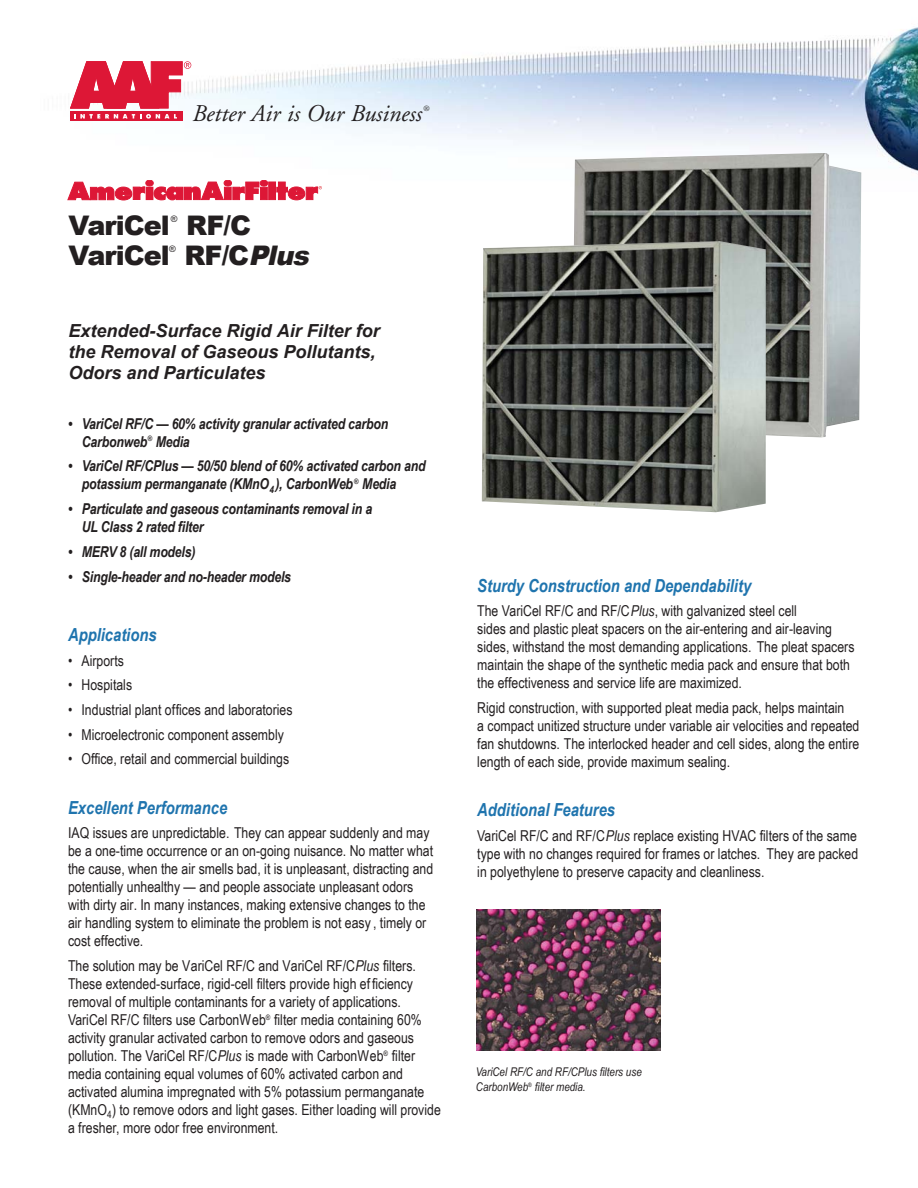
<style>
.page{position:relative;width:918px;height:1188px;background:#fff}
.page>*{position:absolute;margin:0;border:0;box-sizing:border-box;transform-origin:0 0}
.t1{font:900 27px "Arial";letter-spacing:-.035em;color:#231f20}
.t2{font:italic 24px "Adobe Garamond";color:#231f20}
.t3{font:italic 700 18px "Arial Narrow";color:#1f74ae}
.t4{font:italic 700 18px/21px "Arial";color:#231f20}
.t5{font:15px/18px "Arial Narrow";color:#231f20}
.t6{font:italic 700 15px/18px "Arial Narrow";letter-spacing:-.015em;color:#231f20}
.t7{font:italic 12px/15px "Arial Narrow";color:#231f20}
.t8{font:9px "Arial";color:#231f20}
.t9{font:7.95px "Adobe Garamond";color:#231f20}
.s1{font-style:italic}
</style>
<div class="page">
<img style="left:146px;top:27px;width:772px;height:169px">
<svg style="left:233px;top:182px;width:26px;height:18px"></svg>
<div style="left:269px;top:182px;width:7px;height:18px;background:#dd1736"></div>
<svg style="left:276px;top:182px;width:46px;height:18px"></svg>
<svg style="left:68px;top:181px;width:156px;height:19px"></svg>
<div style="left:224px;top:187px;width:7px;height:13px;background:#dd1736"></div>
<div style="left:224px;top:181px;width:8px;height:5px;background:#dd1736;border-radius:50%"></div>
<div style="left:224px;top:181px;width:8px;height:5px;border:1px solid #dd1736;border-radius:50%"></div>
<div style="left:261px;top:187px;width:6px;height:13px;background:#dd1736"></div>
<div style="left:260px;top:187px;width:7px;height:13px;border:1px solid #dd1736"></div>
<div style="left:260px;top:181px;width:8px;height:5px;background:#dd1736;border-radius:50%"></div>
<div style="left:260px;top:181px;width:8px;height:5px;border:1px solid #dd1736;border-radius:50%"></div>
<div style="left:70px;top:111px;width:113px;height:10px;background:#dd1736"></div>
<svg style="left:70px;top:61px;width:121px;height:58px"></svg>
<img style="left:477px;top:910px;width:183px;height:141px">
<img style="left:572px;top:153px;width:289px;height:284px">
<img style="left:482px;top:241px;width:284px;height:271px">
<h2 class="t2" style="left:192px;top:104px;width:231px">Better Air is Our Business</h2>
<p class="t9" style="left:423px;top:105px;width:8px">®</p>
<h1 class="t1" style="left:69px;top:210px;width:103px">VariCel</h1>
<p class="t8" style="left:171px;top:216px;width:8px">®</p>
<h1 class="t1" style="left:186px;top:210px;width:66px">RF/C</h1>
<h1 class="t1" style="left:69px;top:240px;width:103px">VariCel</h1>
<p class="t8" style="left:169px;top:246px;width:8px">®</p>
<h1 class="t1" style="left:184px;top:240px;width:132px">RF/C<span class="s1">Plus</span></h1>
<p class="t4" style="left:69px;top:321px;width:313px">Extended-Surface Rigid Air Filter for the Removal of Gaseous Pollutants,<br>Odors and Particulates</p>
<p class="t6" style="left:82px;top:414px;width:308px;text-indent:-13px">• VariCel RF/C — 60% activity granular activated carbon<br>Carbonweb<sup>®</sup> Media</p>
<p class="t6" style="left:82px;top:457px;width:345px;text-indent:-13px">• VariCel RF/CPlus — 50/50 blend of 60% activated carbon and potassium permanganate (KMnO<sub>4</sub> ), CarbonWeb <sup>®</sup> Media</p>
<p class="t6" style="left:82px;top:500px;width:292px;text-indent:-13px">• Particulate and gaseous contaminants removal in a<br>UL Class 2 rated filter</p>
<p class="t6" style="left:69px;top:543px;width:128px">• MERV 8 (all models)</p>
<p class="t6" style="left:69px;top:567px;width:224px">• Single-header and no-header models</p>
<p class="t3" style="left:68px;top:624px;width:90px">Applications</p>
<p class="t5" style="left:68px;top:651px;width:57px">• Airports</p>
<p class="t5" style="left:68px;top:676px;width:66px">• Hospitals</p>
<p class="t5" style="left:68px;top:701px;width:226px">• Industrial plant offices and laboratories</p>
<p class="t5" style="left:68px;top:725px;width:217px">• Microelectronic component assembly</p>
<p class="t5" style="left:68px;top:750px;width:223px">• Office, retail and commercial buildings</p>
<p class="t3" style="left:68px;top:797px;width:161px">Excellent Performance</p>
<p class="t5" style="left:68px;top:824px;width:367px">IAQ issues are unpredictable. They can appear suddenly and may be a one-time occurrence or an on-going nuisance. No matter what the cause, when the air smells bad, it is unpleasant, distracting and potentially unhealthy — and people associate unpleasant odors with dirty air. In many instances, making extensive changes to the air handling system to eliminate the problem is not easy , timely or cost effective.</p>
<p class="t5" style="left:68px;top:957px;width:374px">The solution may be VariCel RF/C and VariCel RF/C<span class="s1">Plus</span> filters.<br>These extended-surface, rigid-cell filters provide high ef ficiency removal of multiple contaminants for a variety of applications.<br>VariCel RF/C filters use CarbonWeb<sup>®</sup> filter media containing 60% activity granular activated carbon to remove odors and gaseous pollution. The VariCel RF/C<span class="s1">Plus</span> is made with CarbonWeb<sup>®</sup> filter media containing equal volumes of 60% activated carbon and activated alumina impregnated with 5% potassium permanganate (KMnO<sub>4</sub>) to remove odors and light gases. Either loading will provide a fresher, more odor free environment.</p>
<p class="t3" style="left:477px;top:575px;width:275px">Sturdy Construction and Dependability</p>
<p class="t5" style="left:477px;top:602px;width:379px">The VariCel RF/C and RF/C<span class="s1">Plus</span>, with galvanized steel cell<br>sides and plastic pleat spacers on the air-entering and air-leaving sides, withstand the most demanding applications. The pleat spacers maintain the shape of the synthetic media pack and ensure that both the effectiveness and service life are maximized.</p>
<p class="t5" style="left:477px;top:699px;width:384px">Rigid construction, with supported pleat media pack, helps maintain<br>a compact unitized structure under variable air velocities and repeated fan shutdowns. The interlocked header and cell sides, along the entire length of each side, provide maximum sealing.</p>
<p class="t3" style="left:477px;top:800px;width:139px">Additional Features</p>
<p class="t5" style="left:477px;top:827px;width:382px;text-align:justify">VariCel RF/C and RF/C<span class="s1">Plus</span> replace existing HVAC filters of the same type with no changes required for frames or latches. They are packed in polyethylene to preserve capacity and cleanliness.</p>
<p class="t7" style="left:476px;top:1064px;width:167px">VariCel RF/C and RF/CPlus filters use<br>CarbonWeb<sup>®</sup> filter media.</p>
</div>
